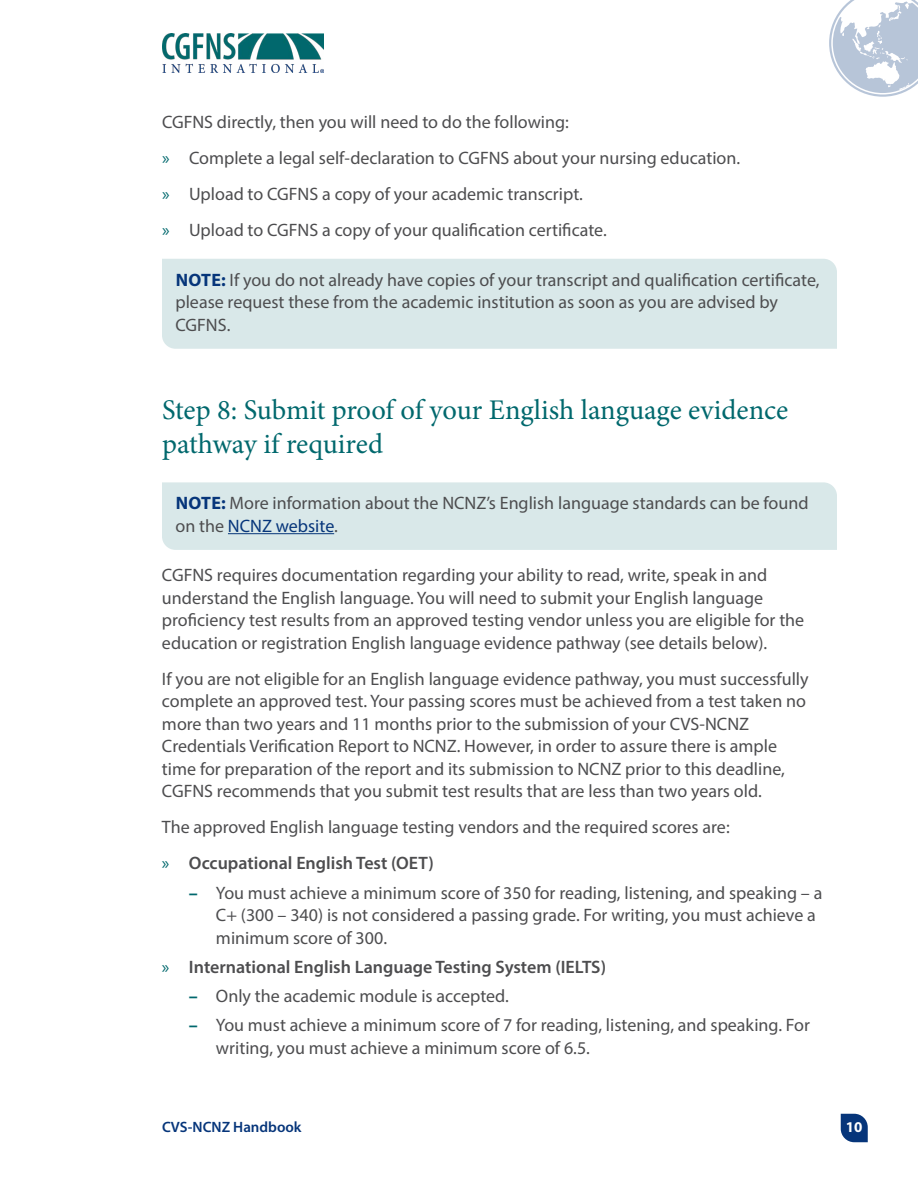
<style>
.page{position:relative;width:918px;height:1188px;background:#fff}
.page>*{position:absolute;margin:0;border:0;box-sizing:border-box;transform-origin:0 0}
.t1{font:28.5px/34.2px "Minion Pro";letter-spacing:-.005em;color:#00686d}
.t2{font:18px/22.5px "Myriad Pro";color:#4d4d4f}
.t3{font:600 18px "Myriad Pro";color:#4d4d4f}
.t4{font:600 15px "Myriad Pro";color:#06357a}
.t5{font:700 15px "Myriad Pro";color:#fff}
.s1{color:#00686d}
.s2{font-weight:700;color:#06357a}
.s3{color:#06357a}
.s4{font-weight:600}
.s5{font-weight:700;color:#00686d}
.s6{font-weight:400;color:#00686d}
</style>
<div class="page">
<svg style="left:841px;top:1114px;width:27px;height:28px"></svg>
<img style="left:162px;top:34px;width:162px;height:38px">
<svg style="left:829px;top:0;width:89px;height:97px"></svg>
<div style="left:162px;top:259px;width:675px;height:90px;background:#d9e8e9"></div>
<div style="left:162px;top:482px;width:675px;height:68px;background:#d9e8e9"></div>
<hr style="left:228px;top:533px;width:106px;height:1px;background:#06357a">
<p class="t2" style="left:162px;top:104px;width:578px;line-height:36px">CGFNS directly, then you will need to do the following:<br><span class="s1">»</span> Complete a legal self-declaration to CGFNS about your nursing education. <span class="s1">»</span> Upload to CGFNS a copy of your academic transcript.<br><span class="s1">»</span> Upload to CGFNS a copy of your qualification certificate.</p>
<p class="t2" style="left:176px;top:268px;width:646px"><span class="s2">NOTE:</span> If you do not already have copies of your transcript and qualification certificate, please request these from the academic institution as soon as you are advised by<br>CGFNS.</p>
<h1 class="t1" style="left:162px;top:393px;width:628px">Step 8: Submit proof of your English language evidence pathway if required</h1>
<p class="t2" style="left:175px;top:492px;width:635px"><span class="s2">NOTE:</span> More information about the NCNZ’s English language standards can be found on the <span class="s3">NCNZ website</span>.</p>
<p class="t2" style="left:162px;top:564px;width:644px">CGFNS requires documentation regarding your ability to read, write, speak in and understand the English language. You will need to submit your English language proficiency test results from an approved testing vendor unless you are eligible for the education or registration English language evidence pathway (see details below).</p>
<p class="t2" style="left:162px;top:667px;width:648px">If you are not eligible for an English language evidence pathway, you must successfully complete an approved test. Your passing scores must be achieved from a test taken no more than two years and 11 months prior to the submission of your CVS-NCNZ Credentials Verification Report to NCNZ. However, in order to assure there is ample time for preparation of the report and its submission to NCNZ prior to this deadline, CGFNS recommends that you submit test results that are less than two years old.</p>
<p class="t2" style="left:162px;top:809px;width:569px;line-height:36px">The approved English language testing vendors and the required scores are: <span class="s1">»</span> <span class="s4">Occupational English Test (OET)</span></p>
<p class="t2" style="left:216px;top:881px;width:608px;text-indent:-27px"><span class="s5">–</span> You must achieve a minimum score of 350 for reading, listening, and speaking – a<br>C+ (300 – 340) is not considered a passing grade. For writing, you must achieve a minimum score of 300.</p>
<p class="t3" style="left:162px;top:955px;width:446px"><span class="s6">»</span> International English Language Testing System (IELTS)</p>
<p class="t2" style="left:189px;top:985px;width:320px"><span class="s5">–</span> Only the academic module is accepted.</p>
<p class="t2" style="left:216px;top:1014px;width:595px;text-indent:-27px"><span class="s5">–</span> You must achieve a minimum score of 7 for reading, listening, and speaking. For writing, you must achieve a minimum score of 6.5.</p>
<p class="t4" style="left:162px;top:1117px;width:141px">CVS-NCNZ Handbook</p>
<p class="t5" style="left:846px;top:1117px;width:18px">10</p>
</div>
